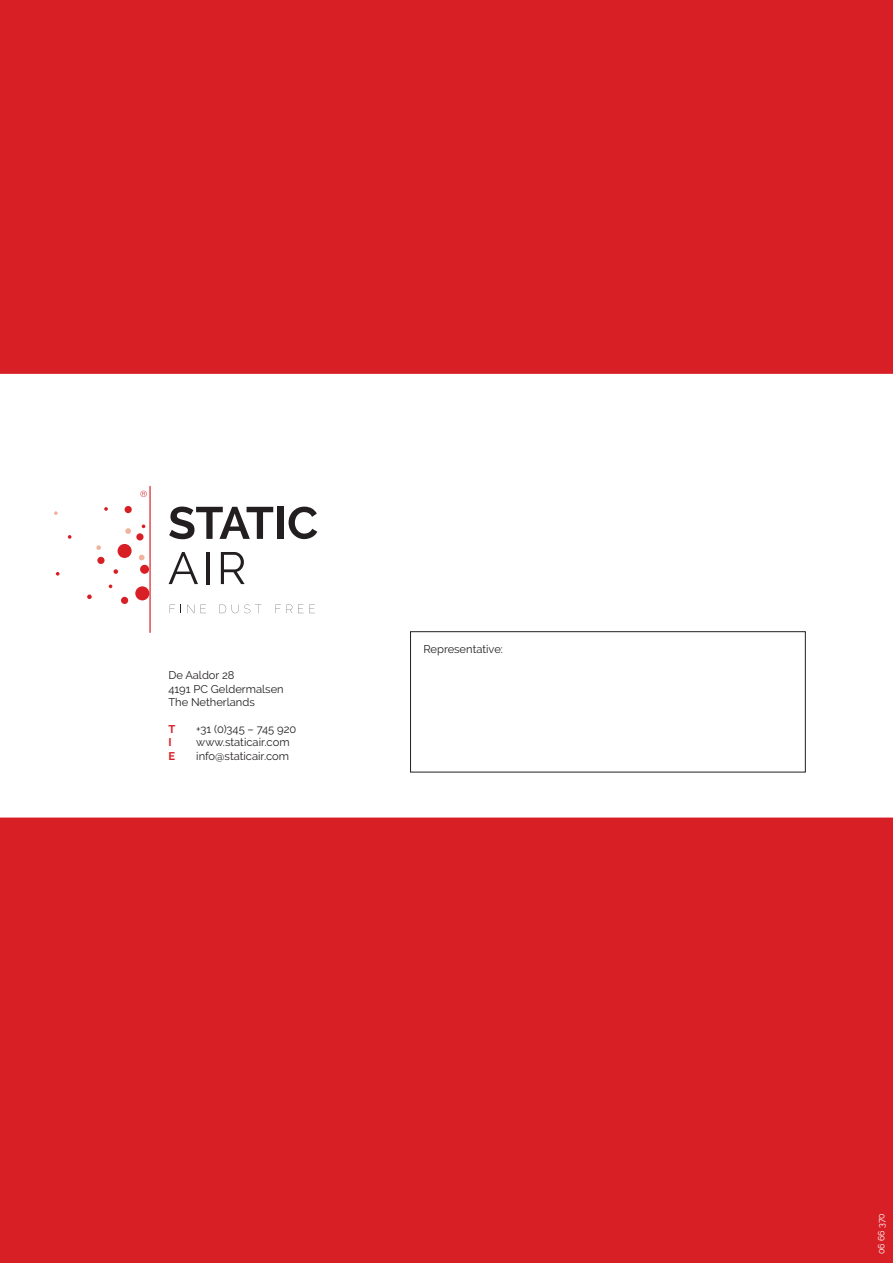
<style>
.page{position:relative;width:893px;height:1263px;background:#d91f26}
.page>*{position:absolute;margin:0;border:0;box-sizing:border-box;transform-origin:0 0}
.t1{font:11.1px "Raleway";color:#231f20}
.t2{font:700 11.1px "Raleway";color:#d91f26}
.t3{font:9px "Raleway";letter-spacing:-.005em;color:#fff}
</style>
<div class="page">
<div style="left:0;top:374px;width:893px;height:443px;background:#fff"></div>
<div style="left:135px;top:586px;width:14px;height:14px;background:#d91f26;border-radius:50%"></div>
<div style="left:118px;top:544px;width:14px;height:14px;background:#d91f26;border-radius:50%"></div>
<div style="left:97px;top:557px;width:8px;height:7px;background:#d91f26;border-radius:50%"></div>
<div style="left:125px;top:506px;width:7px;height:7px;background:#d91f26;border-radius:50%"></div>
<div style="left:136px;top:533px;width:8px;height:7px;background:#d91f26;border-radius:50%"></div>
<div style="left:121px;top:597px;width:7px;height:7px;background:#d91f26;border-radius:50%"></div>
<div style="left:140px;top:565px;width:9px;height:9px;background:#d91f26;border-radius:50%"></div>
<svg style="left:114px;top:569px;width:4px;height:5px"></svg>
<svg style="left:68px;top:535px;width:3px;height:4px"></svg>
<svg style="left:104px;top:507px;width:4px;height:4px"></svg>
<svg style="left:142px;top:524px;width:3px;height:4px"></svg>
<svg style="left:56px;top:572px;width:4px;height:4px"></svg>
<svg style="left:109px;top:584px;width:3px;height:4px"></svg>
<svg style="left:139px;top:555px;width:6px;height:5px"></svg>
<svg style="left:125px;top:528px;width:6px;height:6px"></svg>
<svg style="left:96px;top:545px;width:5px;height:5px"></svg>
<svg style="left:54px;top:511px;width:4px;height:4px"></svg>
<svg style="left:87px;top:594px;width:5px;height:5px"></svg>
<hr style="left:149px;top:486px;width:2px;height:147px;background:#d91f26">
<svg style="left:169px;top:552px;width:29px;height:32px"></svg>
<hr style="left:206px;top:552px;width:3px;height:32px;background:#231f20">
<svg style="left:169px;top:507px;width:104px;height:32px;background:#9f9d9e"></svg>
<div style="left:277px;top:507px;width:7px;height:32px;background:#231f20"></div>
<svg style="left:221px;top:552px;width:24px;height:32px"></svg>
<svg style="left:170px;top:605px;width:5px;height:8px"></svg>
<svg style="left:181px;top:605px;width:13px;height:8px"></svg>
<svg style="left:200px;top:605px;width:6px;height:8px"></svg>
<svg style="left:219px;top:605px;width:7px;height:8px"></svg>
<svg style="left:232px;top:604px;width:29px;height:9px"></svg>
<svg style="left:275px;top:605px;width:17px;height:8px"></svg>
<svg style="left:298px;top:605px;width:17px;height:8px"></svg>
<svg style="left:289px;top:507px;width:28px;height:32px"></svg>
<svg style="left:140px;top:491px;width:7px;height:6px"></svg>
<div style="left:410px;top:631px;width:395px;height:141px;border:1px solid #231f20"></div>
<p class="t1" style="left:168px;top:669px;width:68px">De Aaldor 28</p>
<p class="t1" style="left:168px;top:682px;width:117px">4191 PC Geldermalsen</p>
<p class="t1" style="left:168px;top:695px;width:88px">The Netherlands</p>
<p class="t2" style="left:168px;top:722px;width:8px">T</p>
<p class="t1" style="left:196px;top:722px;width:102px">+31 (0)345 – 745 920</p>
<p class="t2" style="left:168px;top:736px;width:5px">I</p>
<p class="t1" style="left:196px;top:736px;width:95px">www.staticair.com</p>
<p class="t2" style="left:168px;top:749px;width:8px">E</p>
<p class="t1" style="left:196px;top:749px;width:94px">info@staticair.com</p>
<p class="t1" style="left:423px;top:642px;width:81px">Representative:</p>
<p class="t3" style="left:876px;top:1254px;width:43px;rotate:-90deg">06 66 370</p>
</div>
